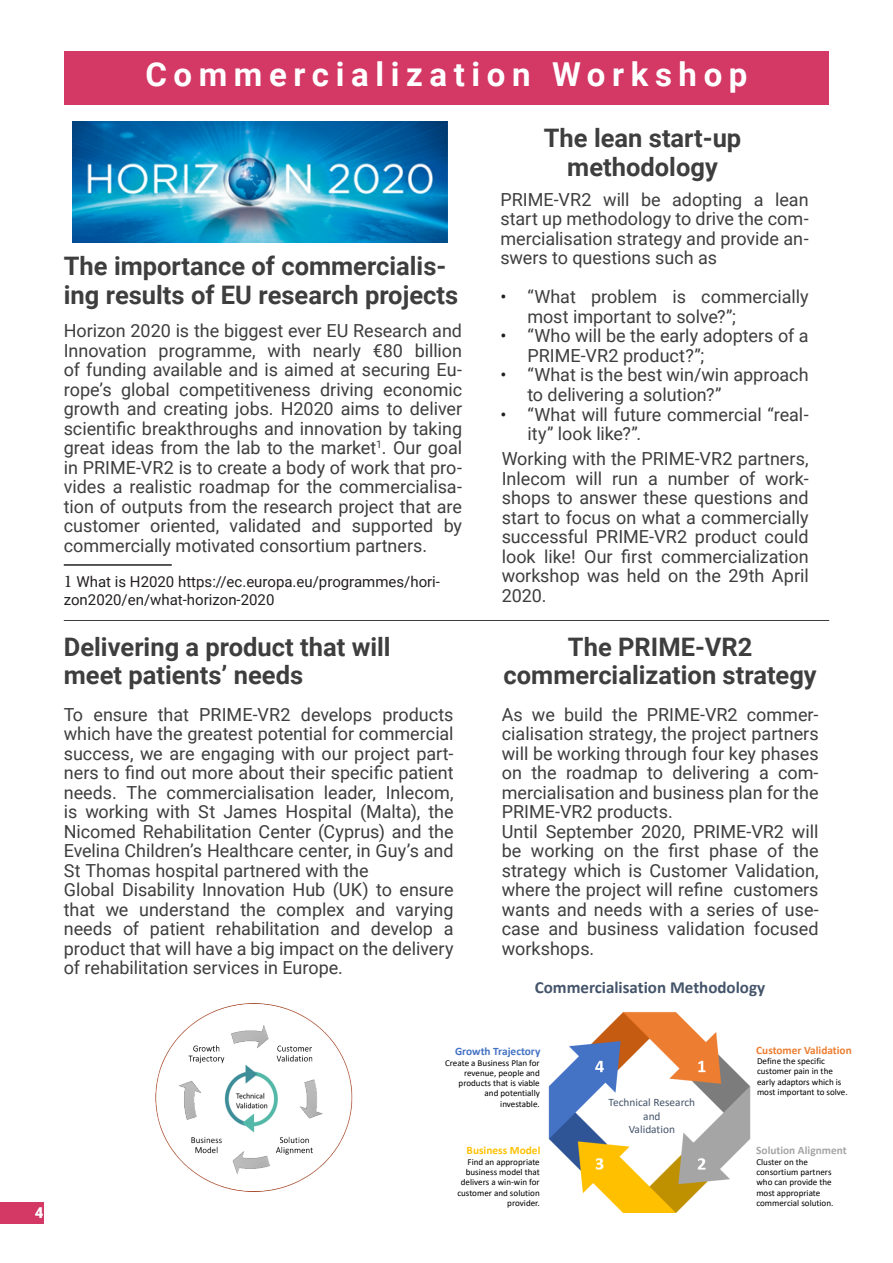
<style>
.page{position:relative;width:893px;height:1263px;background:#fff}
.page>*{position:absolute;margin:0;border:0;box-sizing:border-box;transform-origin:0 0}
.t1{font:700 33px "Roboto";letter-spacing:.2em;color:#fff}
.Small_heading_white{font:700 25.5px/28.5px "Roboto";color:#3e3e3f}
.Main_text_black{font:18px/19.5px "Roboto";color:#3e3e3f;text-align:justify}
.t2{font:700 16.95px "Calibri";color:#44546a}
.t3{font:15px/18px "Roboto";color:#231f20}
.t4{font:900 15px "Roboto";color:#fff}
.t5{font:11.4px/13.6px "Calibri";color:#44546a;text-align:center}
.t6{font:700 11.4px "Calibri";color:#ed7d31}
.t7{font:700 11.4px "Calibri";color:#a5a5a5}
.t8{font:700 11.4px "Calibri";color:#4472c4}
.t9{font:700 11.4px "Calibri";color:#ffc000}
.t10{font:9px/10.2px "Calibri";color:#000}
.s1{font-family:"Minion Pro";font-size:18px}
.s2{color:#231f20}
</style>
<div class="page">
<hr style="left:64px;top:620px;width:765px;height:1px;background:#3e3e3f">
<div style="left:64px;top:51px;width:765px;height:54px;background:#d43865"></div>
<hr style="left:64px;top:564px;width:108px;height:2px;background:#231f20">
<img style="left:72px;top:121px;width:376px;height:121px">
<img style="left:155px;top:1004px;width:198px;height:187px">
<img style="left:548px;top:1011px;width:203px;height:202px">
<div style="left:0;top:1202px;width:43px;height:21px;background:#d43865"></div>
<hr style="left:892px;top:0;width:1px;height:191px;background:#d8e9f1">
<hr style="left:892px;top:0;width:1px;height:55px;background:#d43865">
<p class="t4" style="left:35px;top:1202px;width:10px">4</p>
<h1 class="t1" style="left:145px;top:51px;width:604px">Commercialization Workshop</h1>
<p class="Small_heading_white" style="left:544px;top:123px;width:199px">The lean start-up</p>
<p class="Small_heading_white" style="left:567px;top:151px;width:152px">methodology</p>
<p class="Small_heading_white" style="left:64px;top:251px;width:396px">The importance of commercialis&shy;ing results of EU research projects</p>
<p class="Main_text_black" style="left:64px;top:320px;width:400px">Horizon 2020 is the biggest ever EU Research and Innovation programme, with nearly €80 billion of funding available and is aimed at securing Eu&shy;rope’s global competitiveness driving economic growth and creating jobs. H2020 aims to deliver scientific breakthroughs and innovation by taking great ideas from the lab to the market<sup>1</sup>. Our goal in PRIME-VR2 is to create a body of work that pro&shy;vides a realistic roadmap for the commercialisa&shy;tion of outputs from the research project that are customer oriented, validated and supported by commercially motivated consortium partners.</p>
<p class="t3" style="left:64px;top:572px;width:378px"><span class="s1">1</span> What is H2020 https://ec.europa.eu/programmes/hori&shy;zon2020/en/what-horizon-2020</p>
<p class="Small_heading_white" style="left:64px;top:632px;width:328px">Delivering a product that will meet patients’ needs</p>
<p class="Main_text_black" style="left:64px;top:704px;width:391px">To ensure that PRIME-VR2 develops products which have the greatest potential for commercial success, we are engaging with our project part&shy;ners to find out more about their specific patient needs. The commercialisation leader, Inlecom, is working with St James Hospital (Malta), the Nicomed Rehabilitation Center (Cyprus) and the Evelina Children’s Healthcare center, in Guy’s and St Thomas hospital partnered with the</p>
<p class="Main_text_black" style="left:64px;top:879px;width:391px">Global Disability Innovation Hub (UK) to ensure that we understand the complex and varying needs of patient rehabilitation and develop a product that will have a big impact on the delivery of rehabilitation services in Europe.</p>
<p class="Main_text_black" style="left:500px;top:189px;width:310px">PRIME-VR2 will be adopting a lean start up methodology to drive the com&shy;mercialisation strategy and provide an&shy;swers to questions such as</p>
<p class="Main_text_black" style="left:527px;top:287px;width:283px;text-indent:-27px"><span class="s2">•</span> “What problem is commercially most important to solve?”;</p>
<p class="Main_text_black" style="left:527px;top:326px;width:283px;text-indent:-27px"><span class="s2">•</span> “Who will be the early adopters of a<br>PRIME-VR2 product?”;</p>
<p class="Main_text_black" style="left:527px;top:365px;width:283px;text-indent:-27px"><span class="s2">•</span> “What is the best win/win approach to delivering a solution?”</p>
<p class="Main_text_black" style="left:527px;top:404px;width:283px;text-indent:-27px"><span class="s2">•</span> “What will future commercial “real&shy;ity” look like?”.</p>
<p class="Main_text_black" style="left:502px;top:449px;width:308px">Working with the PRIME-VR2 partners, Inlecom will run a number of work&shy;shops to answer these questions and start to focus on what a commercially successful PRIME-VR2 product could look like! Our first commercialization workshop was held on the 29th April 2020.</p>
<p class="Small_heading_white" style="left:568px;top:632px;width:186px">The PRIME-VR2</p>
<p class="Small_heading_white" style="left:504px;top:660px;width:315px">commercialization strategy</p>
<p class="Main_text_black" style="left:502px;top:704px;width:318px">As we build the PRIME-VR2 commer&shy;cialisation strategy, the project partners will be working through four key phases on the roadmap to delivering a com&shy;mercialisation and business plan for the PRIME-VR2 products.</p>
<p class="Main_text_black" style="left:502px;top:821px;width:318px">Until September 2020, PRIME-VR2 will be working on the first phase of the strategy which is Customer Validation, where the project will refine customers wants and needs with a series of use&shy;case and business validation focused workshops.</p>
<p class="t2" style="left:535px;top:975px;width:232px">Commercialisation Methodology</p>
<p class="t8" style="left:455px;top:1043px;width:87px">Growth Trajectory</p>
<p class="t10" style="left:445px;top:1057px;width:96px;text-align:right">Create a Business Plan for revenue, people and products that is viable and potentially investable.</p>
<p class="t5" style="left:609px;top:1095px;width:88px">Technical Research and<br>Validation</p>
<p class="t6" style="left:756px;top:1042px;width:97px">Customer Validation</p>
<p class="t10" style="left:757px;top:1056px;width:92px">Define the specific customer pain in the early adaptors which is most important to solve.</p>
<p class="t9" style="left:467px;top:1142px;width:75px">Business Model</p>
<p class="t7" style="left:756px;top:1142px;width:92px">Solution Alignment</p>
<p class="t10" style="left:457px;top:1157px;width:84px;text-align:right">Find an appropriate business model that delivers a win-win for customer and solution provider.</p>
<p class="t10" style="left:756px;top:1157px;width:79px">Cluster on the consortium partners who can provide the most appropriate commercial solution.</p>
</div>
